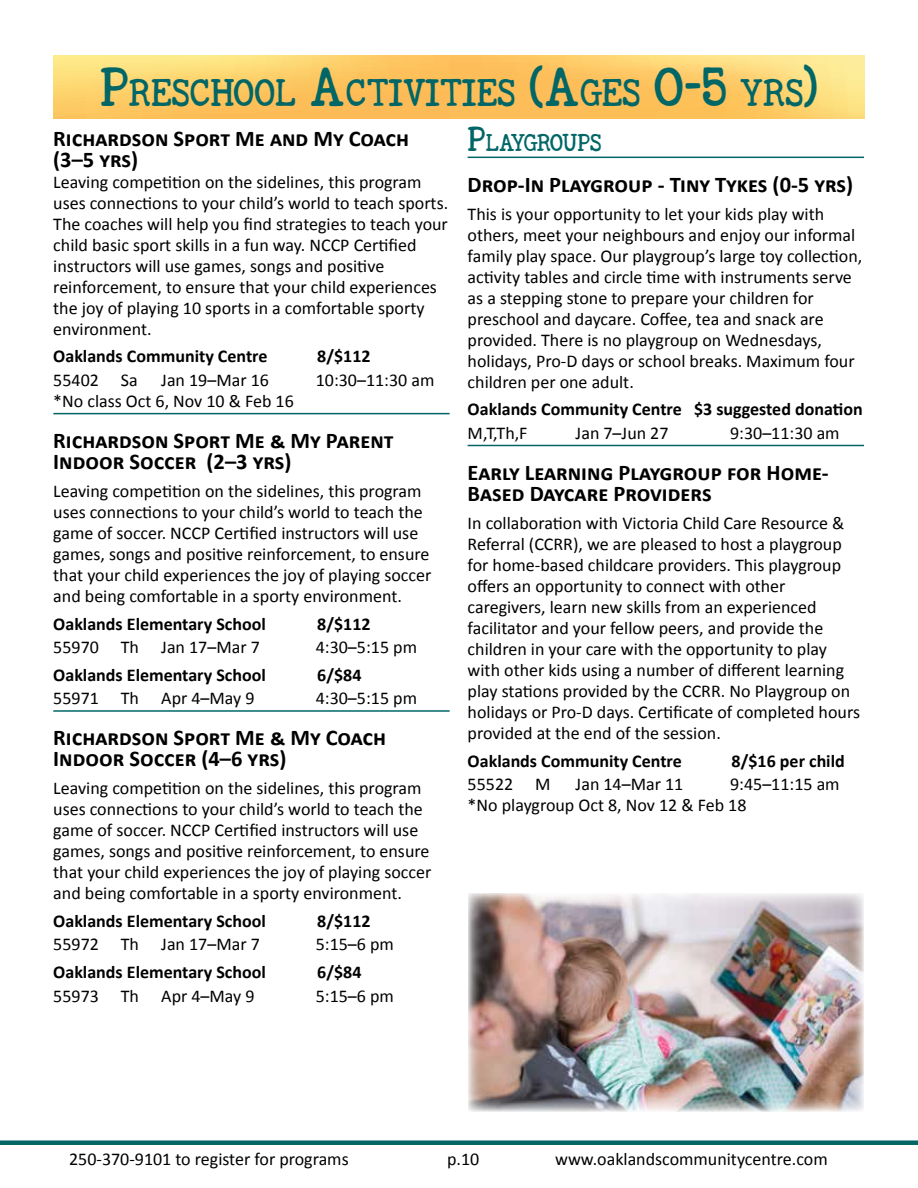
<style>
.page{position:relative;width:918px;height:1188px;background:#fff}
.page>*{position:absolute;margin:0;border:0;box-sizing:border-box;transform-origin:0 0}
.t1{font:27.9px "KG Nextto Me Solid";color:#026666;scale:.86 1}
.t2{font:700 22.5px/21px "Calibri";color:#000}
.t3{font:18px/21px "Calibri";color:#000}
.t4{font:700 18px "Calibri";color:#000}
.t5{font:17.7px "KG Nextto Me Solid";letter-spacing:-.075em;color:#026666;scale:.86 1}
.s1{font-size:39.9px}
.s2{font-size:25.2px}
</style>
<div class="page">
<div style="left:0;top:1140px;width:918px;height:5px;background:#026666"></div>
<hr style="left:53px;top:413px;width:397px;height:1px;background:#026666">
<hr style="left:53px;top:710px;width:397px;height:2px;background:#026666">
<hr style="left:468px;top:157px;width:396px;height:1px;background:#026666">
<hr style="left:468px;top:445px;width:396px;height:1px;background:#026666">
<svg style="left:54px;top:55px;width:811px;height:64px;background:#fdca67"></svg>
<img style="left:468px;top:893px;width:396px;height:218px">
<h1 class="t1" style="left:100px;top:73px;width:836px"><span class="s1">P</span>RESCHOOL <span class="s1">A</span>CTIVITIES <span class="s1">(A</span>GES <span class="s1">0-5</span> YRS<span class="s1">)</span></h1>
<p class="t2" style="left:53px;top:128px;width:357px">Richardson Sport Me and My Coach (3–5 yrs)</p>
<p class="t3" style="left:53px;top:171px;width:396px">Leaving competition on the sidelines, this program uses connections to your child’s world to teach sports.<br>The coaches will help you find strategies to teach your child basic sport skills in a fun way. NCCP Certified instructors will use games, songs and positive reinforcement, to ensure that your child experiences the joy of playing 10 sports in a comfortable sporty environment.</p>
<p class="t4" style="left:53px;top:345px;width:216px">Oaklands Community Centre</p>
<p class="t4" style="left:317px;top:345px;width:55px">8/$112</p>
<p class="t3" style="left:53px;top:370px;width:86px">55402 Sa</p>
<p class="t3" style="left:161px;top:370px;width:109px">Jan 19–Mar 16</p>
<p class="t3" style="left:316px;top:370px;width:120px">10:30–11:30 am</p>
<p class="t3" style="left:53px;top:391px;width:242px">*No class Oct 6, Nov 10 &amp; Feb 16</p>
<p class="t2" style="left:53px;top:430px;width:342px">Richardson Sport Me &amp; My Parent<br>Indoor Soccer (2–3 yrs)</p>
<p class="t3" style="left:53px;top:480px;width:380px">Leaving competition on the sidelines, this program uses connections to your child’s world to teach the game of soccer. NCCP Certified instructors will use games, songs and positive reinforcement, to ensure that your child experiences the joy of playing soccer and being comfortable in a sporty environment.</p>
<p class="t4" style="left:53px;top:612px;width:214px">Oaklands Elementary School</p>
<p class="t4" style="left:317px;top:612px;width:55px">8/$112</p>
<p class="t3" style="left:53px;top:637px;width:208px">55970 Th Jan 17–Mar 7</p>
<p class="t3" style="left:316px;top:637px;width:103px">4:30–5:15 pm</p>
<p class="t4" style="left:53px;top:663px;width:214px">Oaklands Elementary School</p>
<p class="t4" style="left:317px;top:663px;width:46px">6/$84</p>
<p class="t3" style="left:53px;top:688px;width:203px">55971 Th Apr 4–May 9</p>
<p class="t3" style="left:316px;top:688px;width:103px">4:30–5:15 pm</p>
<p class="t2" style="left:53px;top:728px;width:334px">Richardson Sport Me &amp; My Coach<br>Indoor Soccer (4–6 yrs)</p>
<p class="t3" style="left:53px;top:778px;width:380px">Leaving competition on the sidelines, this program uses connections to your child’s world to teach the game of soccer. NCCP Certified instructors will use games, songs and positive reinforcement, to ensure that your child experiences the joy of playing soccer and being comfortable in a sporty environment.</p>
<p class="t4" style="left:53px;top:910px;width:214px">Oaklands Elementary School</p>
<p class="t4" style="left:317px;top:910px;width:55px">8/$112</p>
<p class="t3" style="left:53px;top:934px;width:208px">55972 Th Jan 17–Mar 7</p>
<p class="t3" style="left:316px;top:934px;width:80px">5:15–6 pm</p>
<p class="t4" style="left:53px;top:961px;width:214px">Oaklands Elementary School</p>
<p class="t4" style="left:317px;top:961px;width:46px">6/$84</p>
<p class="t3" style="left:53px;top:985px;width:203px">55973 Th Apr 4–May 9</p>
<p class="t3" style="left:316px;top:985px;width:80px">5:15–6 pm</p>
<p class="t5" style="left:468px;top:129px;width:157px"><span class="s2">P</span>LAYGROUPS</p>
<p class="t2" style="left:468px;top:174px;width:387px">Drop-In Playgroup - Tiny Tykes (0-5 yrs)</p>
<p class="t3" style="left:468px;top:203px;width:396px">This is your opportunity to let your kids play with others, meet your neighbours and enjoy our informal family play space. Our playgroup’s large toy collection, activity tables and circle time with instruments serve as a stepping stone to prepare your children for preschool and daycare. Coffee, tea and snack are provided. There is no playgroup on Wednesdays, holidays, Pro-D days or school breaks. Maximum four children per one adult.</p>
<p class="t4" style="left:468px;top:398px;width:397px">Oaklands Community Centre $3 suggested donation</p>
<p class="t3" style="left:468px;top:422px;width:61px">M,T,Th,F</p>
<p class="t3" style="left:576px;top:422px;width:94px">Jan 7–Jun 27</p>
<p class="t3" style="left:730px;top:422px;width:111px">9:30–11:30 am</p>
<p class="t2" style="left:468px;top:462px;width:362px">Early Learning Playgroup for Home-<br>Based Daycare Providers</p>
<p class="t3" style="left:468px;top:512px;width:394px">In collaboration with Victoria Child Care Resource &amp; Referral (CCRR), we are pleased to host a playgroup for home-based childcare providers. This playgroup offers an opportunity to connect with other caregivers, learn new skills from an experienced facilitator and your fellow peers, and provide the children in your care with the opportunity to play with other kids using a number of different learning play stations provided by the CCRR. No Playgroup on holidays or Pro-D days. Certificate of completed hours provided at the end of the session.</p>
<p class="t4" style="left:468px;top:749px;width:216px">Oaklands Community Centre</p>
<p class="t4" style="left:732px;top:749px;width:115px">8/$16 per child</p>
<p class="t3" style="left:468px;top:774px;width:84px">55522 M</p>
<p class="t3" style="left:576px;top:774px;width:109px">Jan 14–Mar 11</p>
<p class="t3" style="left:468px;top:774px;width:374px;text-indent:262px">9:45–11:15 am *No playgroup Oct 8, Nov 12 &amp; Feb 18</p>
<p class="t3" style="left:69px;top:1148px;width:281px">250-370-9101 to register for programs</p>
<p class="t3" style="left:447px;top:1148px;width:34px">p.10</p>
<p class="t3" style="left:555px;top:1148px;width:274px">www.oaklandscommunitycentre.com</p>
</div>
